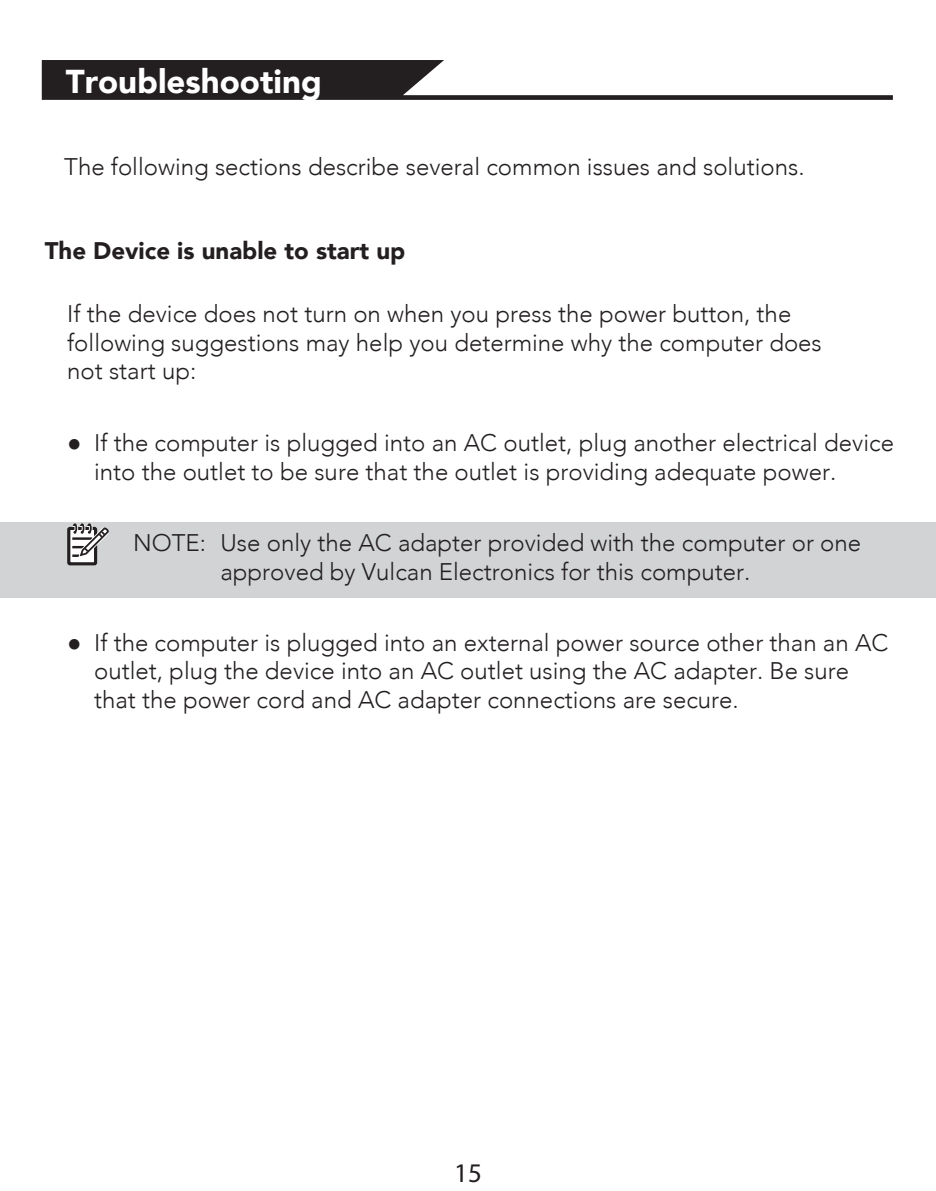
<style>
.page{position:relative;width:936px;height:1191px;background:#fff}
.page>*{position:absolute;margin:0;border:0;box-sizing:border-box;transform-origin:0 0}
.t1{font:900 33px "Avenir";color:#fff}
.t2{font:27px "Myriad Pro";color:#231f20}
.t3{font:300 24px/28.8px "Avenir";color:#231f20}
.t4{font:900 24px "Avenir";color:#231f20}
.s1{font-family:"Tahoma";font-weight:400}
</style>
<div class="page">
<svg style="left:42px;top:60px;width:850px;height:40px"></svg>
<div style="left:0;top:522px;width:935px;height:76px;background:#d1d3d4"></div>
<div style="left:69px;top:528px;width:27px;height:36px;background:#fff"></div>
<div style="left:67px;top:527px;width:30px;height:38px;border:3px solid #231f20"></div>
<svg style="left:71px;top:523px;width:38px;height:37px"></svg>
<h1 class="t1" style="left:66px;top:53px;width:257px">Troubleshooting</h1>
<p class="t3" style="left:64px;top:152px;width:741px">The following sections describe several common issues and solutions.</p>
<p class="t4" style="left:45px;top:230px;width:362px">The Device is unable to start up</p>
<p class="t3" style="left:67px;top:299px;width:756px">If the device does not turn on when you press the power button, the following suggestions may help you determine why the computer does not start up:</p>
<p class="t3" style="left:94px;top:428px;width:801px;text-indent:-27px"><span class="s1">●</span> If the computer is plugged into an AC outlet, plug another electrical device into the outlet to be sure that the outlet is providing adequate power.</p>
<p class="t3" style="left:220px;top:528px;width:642px;text-indent:-87px">NOTE: Use only the AC adapter provided with the computer or one approved by Vulcan Electronics for this computer.</p>
<p class="t3" style="left:94px;top:628px;width:795px;text-indent:-27px"><span class="s1">●</span> If the computer is plugged into an external power source other than an AC outlet, plug the device into an AC outlet using the AC adapter. Be sure that the power cord and AC adapter connections are secure.</p>
<p class="t2" style="left:454px;top:1156px;width:29px">15</p>
</div>
